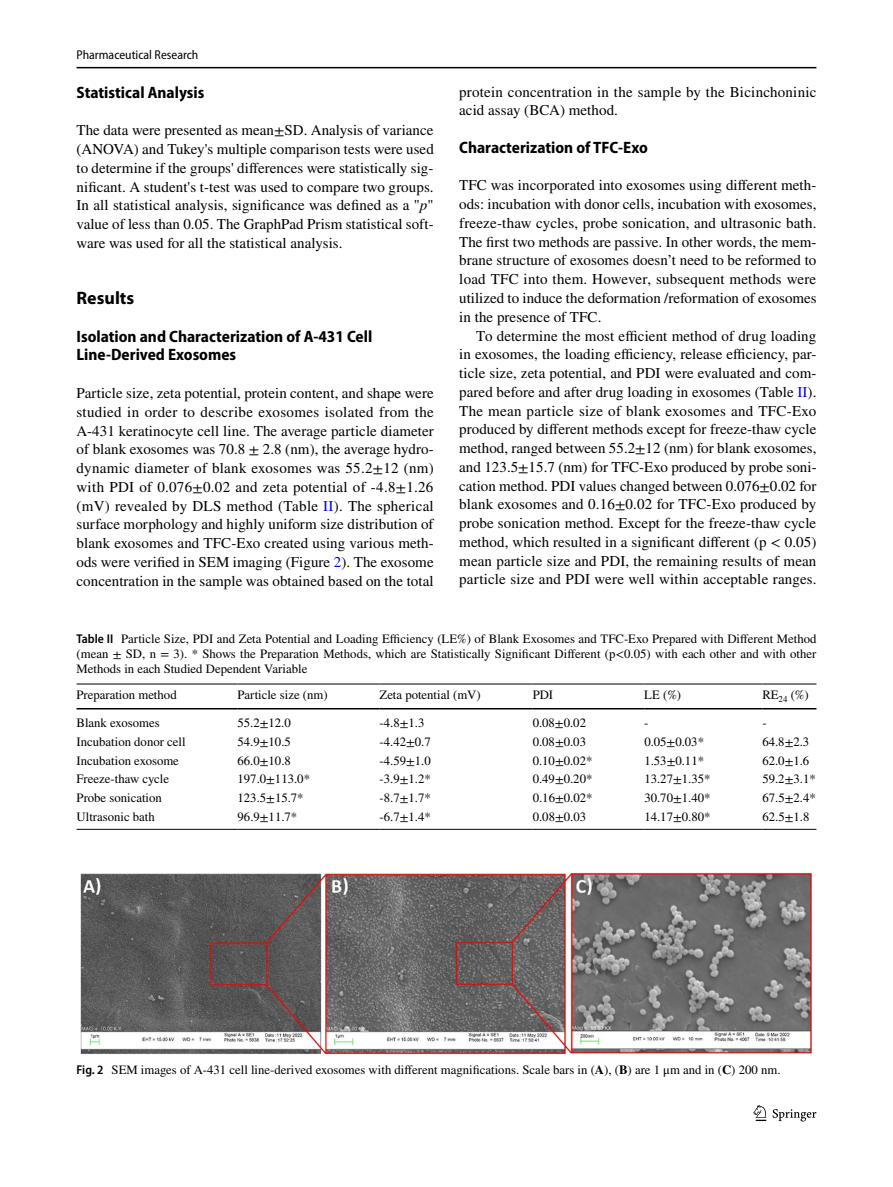
<style>
.page{position:relative;width:893px;height:1187px;background:#fff}
.page>*{position:absolute;margin:0;border:0;box-sizing:border-box;transform-origin:0 0}
.t1{font:700 18px "Myriad Pro";color:#000}
.t2{font:700 semi-condensed 16.5px/18.8px "Myriad Pro";color:#000}
.t3{font:15px/18.8px "STIX";letter-spacing:.005em;color:#000;text-align:justify}
.t4{font:12.75px/15px "STIX";color:#000;text-align:justify}
.t5{font:semi-condensed 12.75px "Myriad Pro";color:#000}
.s1{font-style:italic}
.s2{color:#00f}
.s3{font-family:"Myriad Pro";font-weight:600;font-stretch:semi-condensed}
.s4{font-weight:700}
</style>
<div class="page">
<hr style="left:77px;top:67px;width:739px;height:1px;background:#000">
<svg style="left:753px;top:1105px;width:13px;height:15px"></svg>
<svg style="left:773px;top:1109px;width:43px;height:12px"></svg>
<hr style="left:77px;top:683px;width:161px;height:1px;background:#000">
<hr style="left:77px;top:708px;width:161px;height:1px;background:#000">
<hr style="left:238px;top:683px;width:142px;height:1px;background:#000">
<hr style="left:238px;top:708px;width:142px;height:1px;background:#000">
<hr style="left:380px;top:683px;width:153px;height:1px;background:#000">
<hr style="left:380px;top:708px;width:153px;height:1px;background:#000">
<hr style="left:533px;top:683px;width:111px;height:1px;background:#000">
<hr style="left:533px;top:708px;width:111px;height:1px;background:#000">
<hr style="left:644px;top:683px;width:118px;height:1px;background:#000">
<hr style="left:644px;top:708px;width:118px;height:1px;background:#000">
<hr style="left:762px;top:683px;width:54px;height:1px;background:#000">
<hr style="left:762px;top:708px;width:54px;height:1px;background:#000">
<hr style="left:77px;top:828px;width:161px;height:1px;background:#000">
<hr style="left:238px;top:828px;width:142px;height:1px;background:#000">
<hr style="left:380px;top:828px;width:153px;height:1px;background:#000">
<hr style="left:533px;top:828px;width:111px;height:1px;background:#000">
<hr style="left:644px;top:828px;width:118px;height:1px;background:#000">
<hr style="left:762px;top:828px;width:54px;height:1px;background:#000">
<img style="left:81px;top:872px;width:731px;height:182px">
<p class="t5" style="left:77px;top:48px;width:123px">Pharmaceutical Research</p>
<p class="t2" style="left:77px;top:83px;width:129px">Statistical Analysis</p>
<p class="t3" style="left:77px;top:122px;width:359px">The data were presented as mean±SD. Analysis of variance (ANOVA) and Tukey's multiple comparison tests were used to determine if the groups' differences were statistically sig&shy;nificant. A student's t-test was used to compare two groups.<br>In all statistical analysis, significance was defined as a "<span class="s1">p</span>" value of less than 0.05. The GraphPad Prism statistical soft&shy;ware was used for all the statistical analysis.</p>
<p class="t1" style="left:77px;top:286px;width:59px">Results</p>
<p class="t2" style="left:77px;top:327px;width:297px">Isolation and Characterization of A‑431 Cell<br>Line‑Derived Exosomes</p>
<p class="t3" style="left:77px;top:384px;width:359px">Particle size, zeta potential, protein content, and shape were studied in order to describe exosomes isolated from the A-431 keratinocyte cell line. The average particle diameter of blank exosomes was 70.8 ± 2.8 (nm), the average hydro&shy;dynamic diameter of blank exosomes was 55.2±12 (nm) with PDI of 0.076±0.02 and zeta potential of -4.8±1.26 (mV) revealed by DLS method (Table <span class="s2">II</span>). The spherical surface morphology and highly uniform size distribution of blank exosomes and TFC-Exo created using various meth&shy;ods were verified in SEM imaging (Figure <span class="s2">2</span>). The exosome concentration in the sample was obtained based on the total</p>
<p class="t3" style="left:459px;top:83px;width:359px">protein concentration in the sample by the Bicinchoninic acid assay (BCA) method.</p>
<p class="t2" style="left:459px;top:138px;width:190px">Characterization of TFC‑Exo</p>
<p class="t3" style="left:459px;top:177px;width:359px">TFC was incorporated into exosomes using different meth&shy;ods: incubation with donor cells, incubation with exosomes, freeze-thaw cycles, probe sonication, and ultrasonic bath.<br>The first two methods are passive. In other words, the mem&shy;brane structure of exosomes doesn’t need to be reformed to load TFC into them. However, subsequent methods were utilized to induce the deformation /reformation of exosomes in the presence of TFC.</p>
<p class="t3" style="left:459px;top:327px;width:359px;text-indent:17px">To determine the most efficient method of drug loading in exosomes, the loading efficiency, release efficiency, par&shy;ticle size, zeta potential, and PDI were evaluated and com&shy;pared before and after drug loading in exosomes (Table <span class="s2">II</span>).<br>The mean particle size of blank exosomes and TFC-Exo produced by different methods except for freeze-thaw cycle method, ranged between 55.2±12 (nm) for blank exosomes, and 123.5±15.7 (nm) for TFC-Exo produced by probe soni&shy;cation method. PDI values changed between 0.076±0.02 for blank exosomes and 0.16±0.02 for TFC-Exo produced by probe sonication method. Except for the freeze-thaw cycle method, which resulted in a significant different (p &lt; 0.05) mean particle size and PDI, the remaining results of mean particle size and PDI were well within acceptable ranges.</p>
<p class="t4" style="left:77px;top:632px;width:741px"><span class="s3">Table II</span> Particle Size, PDI and Zeta Potential and Loading Efficiency (LE%) of Blank Exosomes and TFC-Exo Prepared with Different Method (mean ± SD, n = 3). * Shows the Preparation Methods, which are Statistically Significant Different (p&lt;0.05) with each other and with other Methods in each Studied Dependent Variable</p>
<p class="t4" style="left:77px;top:688px;width:102px">Preparation method</p>
<p class="t4" style="left:238px;top:688px;width:92px">Particle size (nm)</p>
<p class="t4" style="left:380px;top:688px;width:103px">Zeta potential (mV)</p>
<p class="t4" style="left:533px;top:688px;width:22px">PDI</p>
<p class="t4" style="left:644px;top:688px;width:38px">LE (%)</p>
<p class="t4" style="left:762px;top:688px;width:48px">RE<sub>24</sub> (%)</p>
<p class="t4" style="left:77px;top:716px;width:85px">Blank exosomes</p>
<p class="t4" style="left:238px;top:716px;width:55px">55.2±12.0</p>
<p class="t4" style="left:380px;top:716px;width:46px">-4.8±1.3</p>
<p class="t4" style="left:533px;top:716px;width:55px">0.08±0.02</p>
<p class="t4" style="left:644px;top:716px;width:6px">-</p>
<p class="t4" style="left:762px;top:716px;width:6px">-</p>
<p class="t4" style="left:77px;top:734px;width:111px">Incubation donor cell</p>
<p class="t4" style="left:238px;top:734px;width:55px">54.9±10.5</p>
<p class="t4" style="left:380px;top:734px;width:53px">-4.42±0.7</p>
<p class="t4" style="left:533px;top:734px;width:55px">0.08±0.03</p>
<p class="t4" style="left:644px;top:734px;width:61px">0.05±0.03*</p>
<p class="t4" style="left:762px;top:734px;width:48px">64.8±2.3</p>
<p class="t4" style="left:77px;top:753px;width:104px">Incubation exosome</p>
<p class="t4" style="left:238px;top:753px;width:55px">66.0±10.8</p>
<p class="t4" style="left:380px;top:753px;width:53px">-4.59±1.0</p>
<p class="t4" style="left:533px;top:753px;width:61px">0.10±0.02*</p>
<p class="t4" style="left:644px;top:753px;width:61px">1.53±0.11*</p>
<p class="t4" style="left:762px;top:753px;width:48px">62.0±1.6</p>
<p class="t4" style="left:77px;top:772px;width:94px">Freeze-thaw cycle</p>
<p class="t4" style="left:238px;top:772px;width:74px">197.0±113.0*</p>
<p class="t4" style="left:380px;top:772px;width:53px">-3.9±1.2*</p>
<p class="t4" style="left:533px;top:772px;width:61px">0.49±0.20*</p>
<p class="t4" style="left:644px;top:772px;width:68px">13.27±1.35*</p>
<p class="t4" style="left:762px;top:772px;width:55px">59.2±3.1*</p>
<p class="t4" style="left:77px;top:791px;width:87px">Probe sonication</p>
<p class="t4" style="left:238px;top:791px;width:68px">123.5±15.7*</p>
<p class="t4" style="left:380px;top:791px;width:53px">-8.7±1.7*</p>
<p class="t4" style="left:533px;top:791px;width:61px">0.16±0.02*</p>
<p class="t4" style="left:644px;top:791px;width:68px">30.70±1.40*</p>
<p class="t4" style="left:762px;top:791px;width:55px">67.5±2.4*</p>
<p class="t4" style="left:77px;top:809px;width:80px">Ultrasonic bath</p>
<p class="t4" style="left:238px;top:809px;width:61px">96.9±11.7*</p>
<p class="t4" style="left:380px;top:809px;width:53px">-6.7±1.4*</p>
<p class="t4" style="left:533px;top:809px;width:55px">0.08±0.03</p>
<p class="t4" style="left:644px;top:809px;width:68px">14.17±0.80*</p>
<p class="t4" style="left:762px;top:809px;width:48px">62.5±1.8</p>
<p class="t4" style="left:77px;top:1062px;width:705px"><span class="s3">Fig. 2</span> SEM images of A-431 cell line-derived exosomes with different magnifications. Scale bars in (<span class="s4">A</span>), (<span class="s4">B</span>) are 1 μm and in (<span class="s4">C</span>) 200 nm.</p>
</div>
